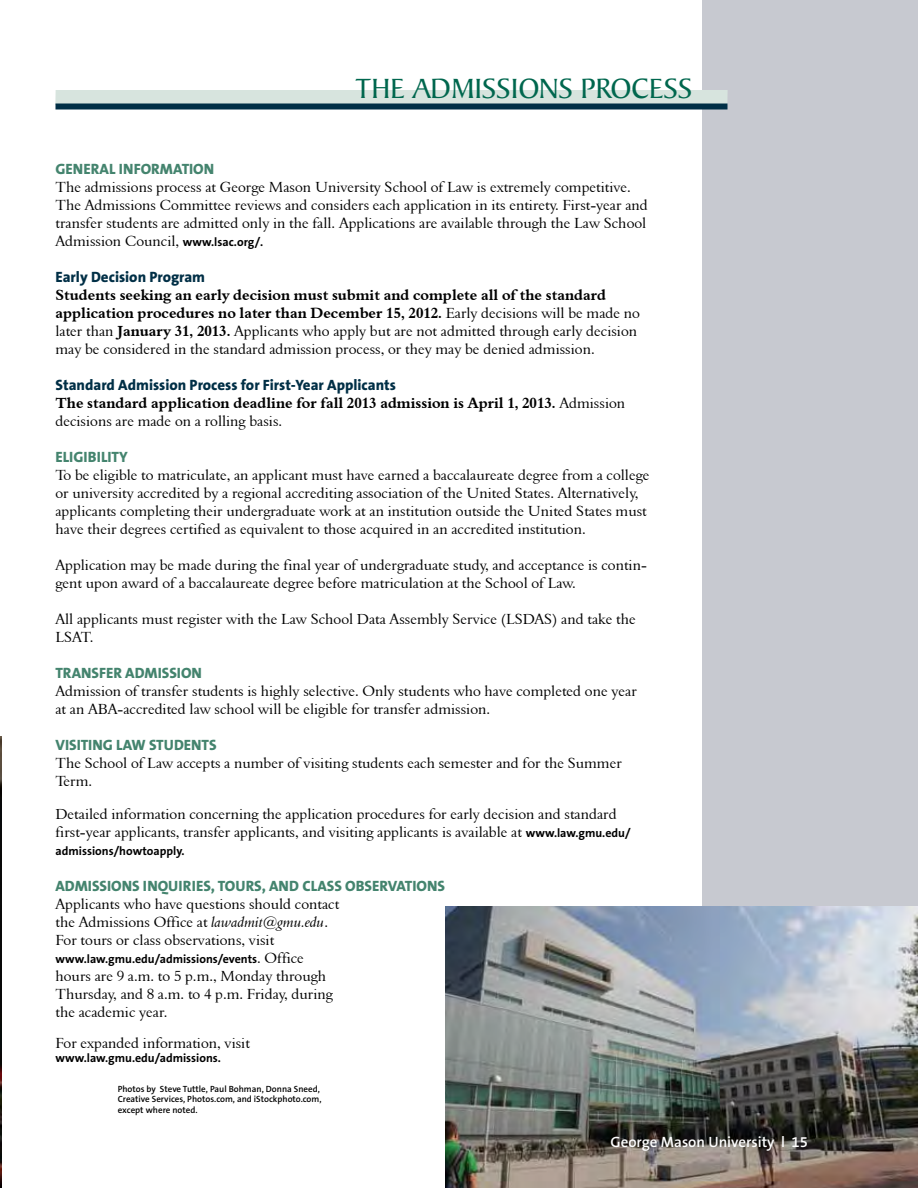
<style>
.page{position:relative;width:918px;height:1188px;background:#fff}
.page>*{position:absolute;margin:0;border:0;box-sizing:border-box;transform-origin:0 0}
.t1{font:30px "Baker Signet";color:#00674e}
.t2{font:15px/18px "Aldine 401 BT Roman A";color:#000}
.t3{font:15px/18px "Aldine 401 BT Bold A";color:#000}
.t4{font:800 15px "The Sans B8";color:#44846e}
.t5{font:800 15px "The Sans B8";color:#002f46}
.t6{font:600 15px "The Sans B6";color:#fff}
.t7{font:700 12px "The Sans B7";color:#000}
.t8{font:600 9px/10.8px "The Sans B6";color:#000}
.s1{font-family:"The Sans B7";font-weight:700;font-size:12px}
.s2{font-family:"Aldine 401 BT Roman A"}
.s3{font-family:"Aldine 401 BT Bold A"}
.s4{font-family:"Aldine 401 BT Italic A"}
.s5{font-family:"Aldine 401 BT Roman A";font-weight:400;font-size:15px}
</style>
<div class="page">
<div style="left:702px;top:0;width:216px;height:1188px;background:#c7c9d0"></div>
<img style="left:446px;top:907px;width:472px;height:281px">
<div style="left:56px;top:90px;width:672px;height:15px;background:#d7e4de"></div>
<div style="left:56px;top:104px;width:672px;height:6px;background:#002f46"></div>
<img style="left:0;top:736px;width:1px;height:452px">
<h1 class="t1" style="left:356px;top:72px;width:339px">THE ADMISSIONS PROCESS</h1>
<p class="t4" style="left:56px;top:161px;width:160px">GENERAL INFORMATION</p>
<p class="t2" style="left:56px;top:178px;width:594px">The admissions process at George Mason University School of Law is extremely competitive.<br>The Admissions Committee reviews and considers each application in its entirety. First-year and transfer students are admitted only in the fall. Applications are available through the Law School Admission Council, <span class="s1">www.lsac.org/.</span></p>
<p class="t5" style="left:56px;top:269px;width:151px">Early Decision Program</p>
<p class="t3" style="left:56px;top:286px;width:586px">Students seeking an early decision must submit and complete all of the standard application procedures no later than December 15, 2012. <span class="s2">Early decisions will be made no</span></p>
<p class="t2" style="left:56px;top:322px;width:583px">later than <span class="s3">January 31, 2013.</span> Applicants who apply but are not admitted through early decision may be considered in the standard admission process, or they may be denied admission.</p>
<p class="t5" style="left:56px;top:377px;width:342px">Standard Admission Process for First-Year Applicants</p>
<p class="t3" style="left:56px;top:394px;width:571px">The standard application deadline for fall 2013 admission is April 1, 2013. <span class="s2">Admission</span></p>
<p class="t2" style="left:56px;top:412px;width:228px">decisions are made on a rolling basis.</p>
<p class="t4" style="left:56px;top:449px;width:74px">ELIGIBILITY</p>
<p class="t2" style="left:56px;top:466px;width:595px">To be eligible to matriculate, an applicant must have earned a baccalaureate degree from a college or university accredited by a regional accrediting association of the United States. Alternatively, applicants completing their undergraduate work at an institution outside the United States must have their degrees certified as equivalent to those acquired in an accredited institution.</p>
<p class="t2" style="left:56px;top:556px;width:593px">Application may be made during the final year of undergraduate study, and acceptance is contin&shy;gent upon award of a baccalaureate degree before matriculation at the School of Law.</p>
<p class="t2" style="left:56px;top:610px;width:582px">All applicants must register with the Law School Data Assembly Service (LSDAS) and take the<br>LSAT.</p>
<p class="t4" style="left:56px;top:665px;width:148px">TRANSFER ADMISSION</p>
<p class="t2" style="left:56px;top:682px;width:583px">Admission of transfer students is highly selective. Only students who have completed one year at an ABA-accredited law school will be eligible for transfer admission.</p>
<p class="t4" style="left:56px;top:737px;width:163px">VISITING LAW STUDENTS</p>
<p class="t2" style="left:56px;top:754px;width:568px">The School of Law accepts a number of visiting students each semester and for the Summer<br>Term.</p>
<p class="t2" style="left:56px;top:804px;width:577px">Detailed information concerning the application procedures for early decision and standard first-year applicants, transfer applicants, and visiting applicants is available at <span class="s1">www.law.gmu.edu/</span></p>
<p class="t7" style="left:56px;top:844px;width:131px">admissions/howtoapply.</p>
<p class="t4" style="left:56px;top:877px;width:391px">ADMISSIONS INQUIRIES, TOURS, AND CLASS OBSERVATIONS</p>
<p class="t2" style="left:56px;top:894px;width:285px">Applicants who have questions should contact the Admissions Office at <span class="s4">lawadmit@gmu.edu</span>.<br>For tours or class observations, visit</p>
<p class="t7" style="left:56px;top:952px;width:250px">www.law.gmu.edu/admissions/events<span class="s5">. Office</span></p>
<p class="t2" style="left:55px;top:966px;width:279px">hours are 9 a.m. to 5 p.m., Monday through<br>Thursday, and 8 a.m. to 4 p.m. Friday, during the academic year.</p>
<p class="t2" style="left:55px;top:1034px;width:196px">For expanded information, visit</p>
<p class="t7" style="left:56px;top:1052px;width:167px">www.law.gmu.edu/admissions.</p>
<p class="t8" style="left:118px;top:1083px;width:205px">Photos by Steve Tuttle, Paul Bohman, Donna Sneed,<br>Creative Services, Photos.com, and iStockphoto.com, except where noted.</p>
<p class="t6" style="left:611px;top:1133px;width:199px">George Mason University l 15</p>
</div>
